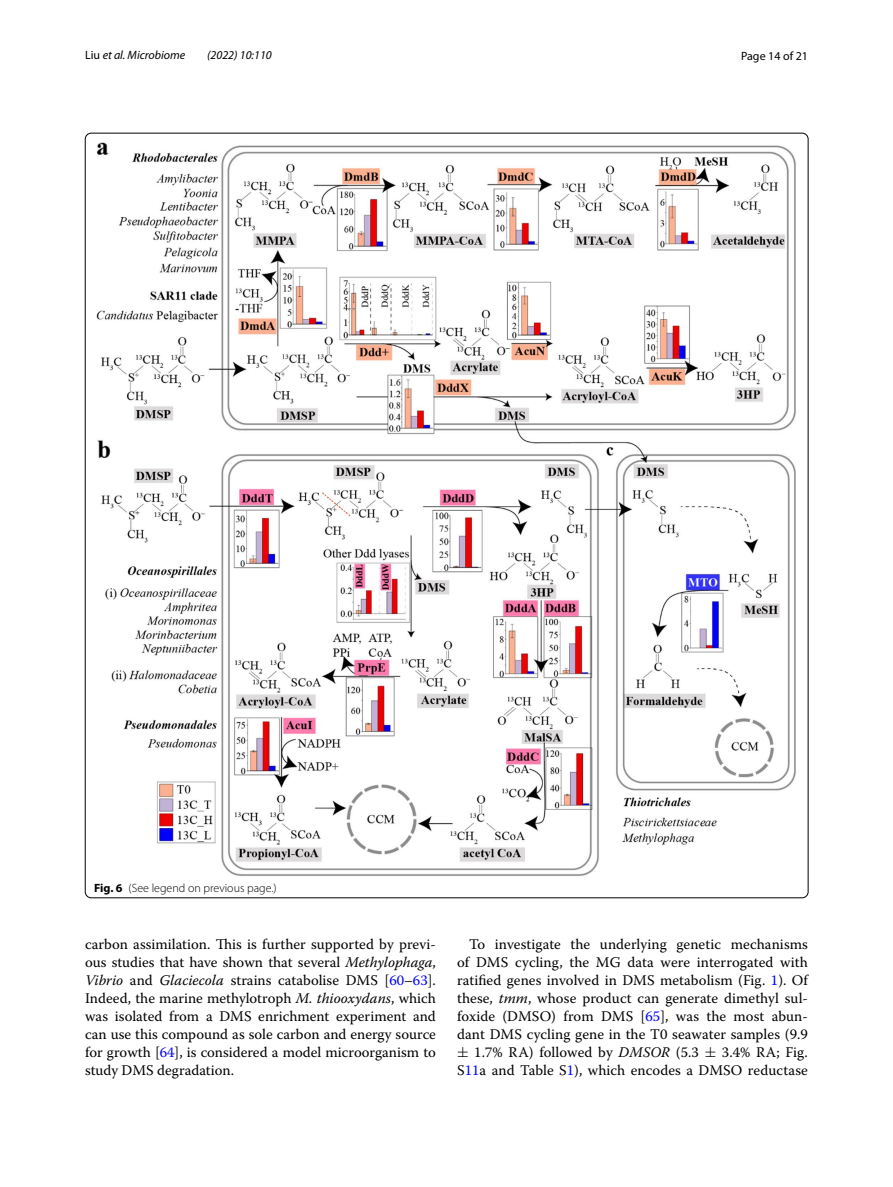
<style>
.page{position:relative;width:893px;height:1187px;background:#fff}
.page>*{position:absolute;margin:0;border:0;box-sizing:border-box;transform-origin:0 0}
.t1{font:14.7px/18px "Warnock Pro";letter-spacing:.005em;color:#000;text-align:justify}
.t2{font:300 12px "Myriad Pro";color:#000}
.t3{font:italic 12px "Myriad Pro";color:#000}
.t4{font:12px "Myriad Pro";color:#000}
.s1{font-style:normal}
.s2{font-weight:700}
.s3{font-style:italic}
.s4{color:#00f}
.s5{font-family:"MTSY"}
</style>
<div class="page">
<img style="left:96px;top:142px;width:700px;height:734px">
<p class="t3" style="left:85px;top:48px;width:102px"><span class="s1">Liu</span> et al. Microbiome</p>
<p class="t3" style="left:207px;top:48px;width:66px">(2022) 10:110</p>
<p class="t4" style="left:741px;top:48px;width:68px">Page 14 of 21</p>
<p class="t2" style="left:94px;top:881px;width:184px"><span class="s2">Fig. 6</span> (See legend on previous page.)</p>
<p class="t1" style="left:85px;top:935px;width:352px">carbon assimilation. This is further supported by previ&shy;ous studies that have shown that several <span class="s3">Methylophaga</span>, <span class="s3">Vibrio</span> and <span class="s3">Glaciecola</span> strains catabolise DMS [<span class="s4">60</span>–<span class="s4">63</span>].<br>Indeed, the marine methylotroph <span class="s3">M. thiooxydans</span>, which was isolated from a DMS enrichment experiment and can use this compound as sole carbon and energy source for growth [<span class="s4">64</span>], is considered a model microorganism to study DMS degradation.</p>
<p class="t1" style="left:457px;top:935px;width:352px;text-indent:12px">To investigate the underlying genetic mechanisms of DMS cycling, the MG data were interrogated with ratified genes involved in DMS metabolism (Fig. <span class="s4">1</span>). Of these, <span class="s3">tmm</span>, whose product can generate dimethyl sul&shy;foxide (DMSO) from DMS [<span class="s4">65</span>], was the most abun&shy;dant DMS cycling gene in the T0 seawater samples (9.9 <span class="s5">±</span> 1.7% RA) followed by <span class="s3">DMSOR</span> (5.3 <span class="s5">±</span> 3.4% RA; Fig.<br>S<span class="s4">11</span>a and Table S<span class="s4">1</span>), which encodes a DMSO reductase</p>
</div>
